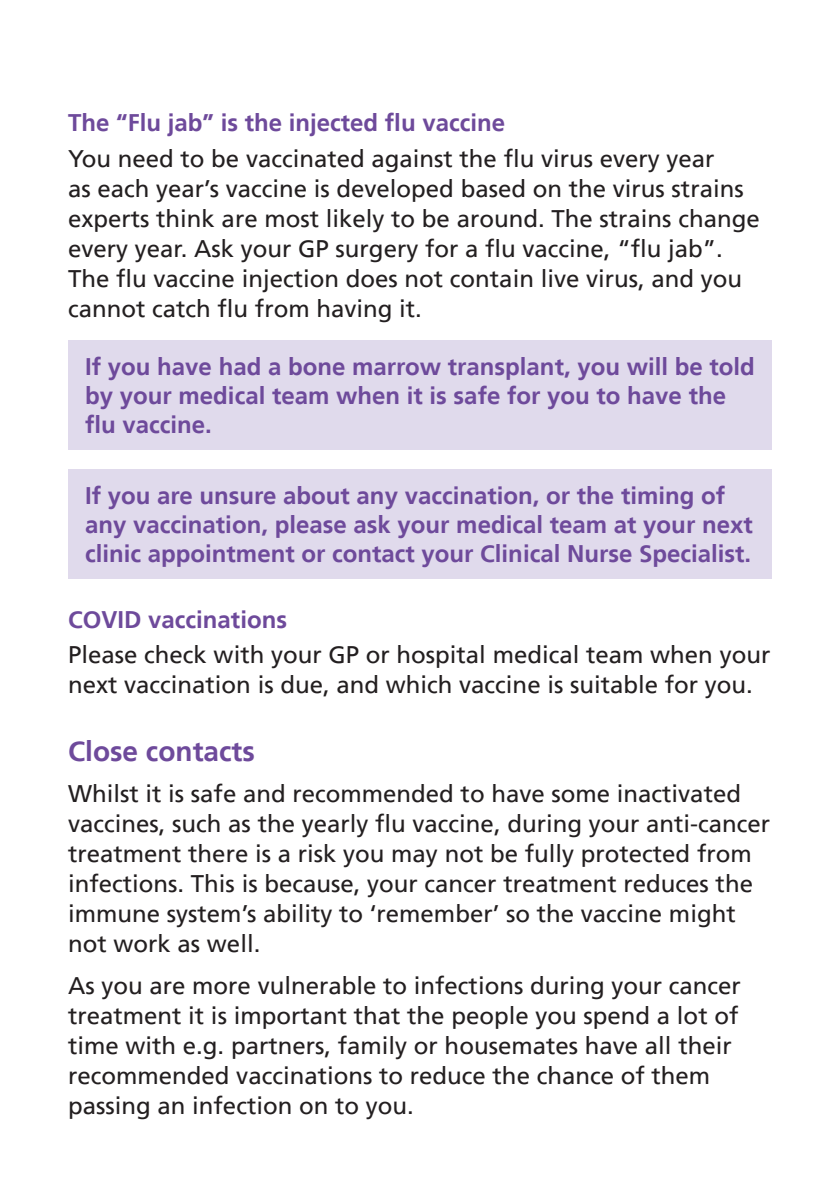
<style>
.page{position:relative;width:840px;height:1191px;background:#fff}
.page>*{position:absolute;margin:0;border:0;box-sizing:border-box;transform-origin:0 0}
.Main_Headings{font:700 28px "Frutiger LT";color:#6e4a9b}
.Body_Text{font:24px/30px "Frutiger LT";color:#231f20}
.Sub_Heading{font:700 24px/28.8px "Frutiger LT";color:#6e4a9b}
</style>
<div class="page">
<div style="left:68px;top:340px;width:703px;height:109px;background:#e0daec"></div>
<div style="left:68px;top:469px;width:703px;height:109px;background:#e0daec"></div>
<p class="Sub_Heading" style="left:68px;top:109px;width:438px">The “Flu jab” is the injected flu vaccine</p>
<p class="Body_Text" style="left:68px;top:144px;width:692px">You need to be vaccinated against the flu virus every year<br>as each year’s vaccine is developed based on the virus strains experts think are most likely to be around. The strains change every year. Ask your GP surgery for a flu vaccine, “flu jab”.<br>The flu vaccine injection does not contain live virus, and you cannot catch flu from having it.</p>
<p class="Sub_Heading" style="left:85px;top:352px;width:671px">If you have had a bone marrow transplant, you will be told by your medical team when it is safe for you to have the flu vaccine.</p>
<p class="Sub_Heading" style="left:85px;top:481px;width:668px">If you are unsure about any vaccination, or the timing of any vaccination, please ask your medical team at your next clinic appointment or contact your Clinical Nurse Specialist.</p>
<p class="Sub_Heading" style="left:68px;top:605px;width:220px">COVID vaccinations</p>
<p class="Body_Text" style="left:68px;top:640px;width:703px">Please check with your GP or hospital medical team when your next vaccination is due, and which vaccine is suitable for you.</p>
<p class="Main_Headings" style="left:68px;top:735px;width:188px">Close contacts</p>
<p class="Body_Text" style="left:68px;top:779px;width:703px">Whilst it is safe and recommended to have some inactivated vaccines, such as the yearly flu vaccine, during your anti-cancer treatment there is a risk you may not be fully protected from infections. This is because, your cancer treatment reduces the immune system’s ability to ‘remember’ so the vaccine might not work as well.</p>
<p class="Body_Text" style="left:68px;top:970px;width:674px">As you are more vulnerable to infections during your cancer treatment it is important that the people you spend a lot of time with e.g. partners, family or housemates have all their recommended vaccinations to reduce the chance of them passing an infection on to you.</p>
</div>
